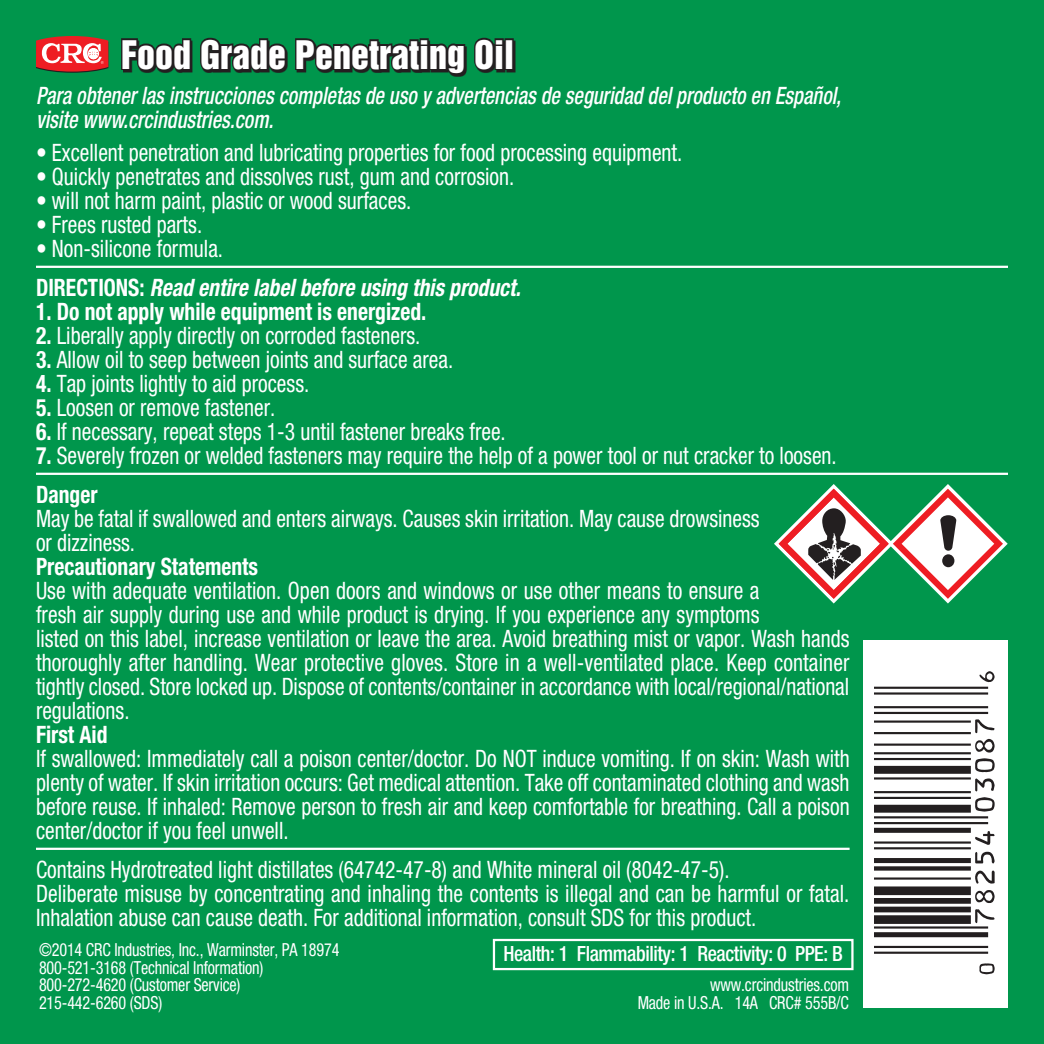
<style>
.page{position:relative;width:1044px;height:1044px;background:#00964c}
.page>*{position:absolute;margin:0;border:0;box-sizing:border-box;transform-origin:0 0}
.t1{font:36px "Helvetica Inserat";color:#fff}
.t2{font:condensed 24px/24px "Helvetica Neue";color:#fff;scale:.9 1}
.t3{font:italic 500 condensed 24px/24px "Helvetica Neue";color:#fff;scale:.85 1}
.t4{font:italic 700 condensed 24px/39px "Helvetica Neue";color:#fff;scale:.9 1}
.t5{font:700 condensed 24px "Helvetica Neue";color:#fff;scale:.9 1}
.t6{font:500 condensed 21px "Helvetica Neue";letter-spacing:-.02em;color:#fff;scale:.95 1}
.t7{font:condensed 18px/17.4px "Helvetica Neue";letter-spacing:-.01em;color:#fff;scale:.9 1}
.s1{font-weight:400;font-style:normal}
.s2{font-style:normal}
.s3{font-weight:700}
</style>
<div class="page">
<hr style="left:36px;top:266px;width:972px;height:2px;background:#fff">
<hr style="left:36px;top:473px;width:972px;height:2px;background:#fff">
<hr style="left:36px;top:848px;width:814px;height:2px;background:#fff">
<svg style="left:774px;top:484px;width:234px;height:120px"></svg>
<div style="left:863px;top:641px;width:144px;height:367px;background:#fff"></div>
<hr style="left:875px;top:952px;width:113px;height:2px;background:#231f20">
<hr style="left:875px;top:946px;width:113px;height:2px;background:#231f20">
<div style="left:875px;top:932px;width:113px;height:5px;background:#231f20"></div>
<hr style="left:875px;top:926px;width:113px;height:3px;background:#231f20">
<div style="left:875px;top:915px;width:96px;height:9px;background:#231f20"></div>
<div style="left:875px;top:907px;width:96px;height:5px;background:#231f20"></div>
<div style="left:875px;top:898px;width:96px;height:6px;background:#231f20"></div>
<div style="left:875px;top:886px;width:96px;height:9px;background:#231f20"></div>
<hr style="left:875px;top:877px;width:96px;height:3px;background:#231f20">
<div style="left:875px;top:866px;width:96px;height:5px;background:#231f20"></div>
<div style="left:875px;top:858px;width:96px;height:5px;background:#231f20"></div>
<hr style="left:875px;top:847px;width:96px;height:2px;background:#231f20">
<hr style="left:875px;top:841px;width:96px;height:3px;background:#231f20">
<div style="left:875px;top:828px;width:96px;height:5px;background:#231f20"></div>
<hr style="left:875px;top:822px;width:113px;height:2px;background:#231f20">
<hr style="left:875px;top:816px;width:113px;height:2px;background:#231f20">
<div style="left:875px;top:805px;width:96px;height:8px;background:#231f20"></div>
<hr style="left:875px;top:797px;width:96px;height:2px;background:#231f20">
<hr style="left:875px;top:791px;width:96px;height:2px;background:#231f20">
<hr style="left:875px;top:777px;width:96px;height:3px;background:#231f20">
<div style="left:875px;top:766px;width:96px;height:8px;background:#231f20"></div>
<hr style="left:875px;top:758px;width:96px;height:2px;background:#231f20">
<hr style="left:875px;top:752px;width:96px;height:2px;background:#231f20">
<hr style="left:875px;top:744px;width:96px;height:2px;background:#231f20">
<hr style="left:875px;top:732px;width:96px;height:2px;background:#231f20">
<hr style="left:875px;top:721px;width:96px;height:2px;background:#231f20">
<hr style="left:875px;top:712px;width:113px;height:2px;background:#231f20">
<hr style="left:875px;top:706px;width:113px;height:2px;background:#231f20">
<hr style="left:875px;top:692px;width:113px;height:3px;background:#231f20">
<hr style="left:875px;top:687px;width:113px;height:2px;background:#231f20">
<svg style="left:979px;top:963px;width:16px;height:11px"></svg>
<svg style="left:975px;top:909px;width:20px;height:14px"></svg>
<svg style="left:975px;top:890px;width:20px;height:13px"></svg>
<svg style="left:975px;top:870px;width:20px;height:14px"></svg>
<svg style="left:975px;top:851px;width:20px;height:12px"></svg>
<svg style="left:975px;top:831px;width:20px;height:14px"></svg>
<svg style="left:975px;top:797px;width:20px;height:15px"></svg>
<svg style="left:975px;top:778px;width:20px;height:13px"></svg>
<svg style="left:975px;top:739px;width:20px;height:33px"></svg>
<svg style="left:975px;top:719px;width:20px;height:14px"></svg>
<svg style="left:979px;top:671px;width:16px;height:11px"></svg>
<div style="left:493px;top:939px;width:361px;height:31px;border:2px solid #fff"></div>
<svg style="left:123px;top:40px;width:393px;height:33px"></svg>
<svg style="left:121px;top:38px;width:72px;height:34px;background:#1c3427"></svg>
<svg style="left:199px;top:37px;width:89px;height:35px"></svg>
<svg style="left:294px;top:38px;width:128px;height:34px"></svg>
<div style="left:420px;top:44px;width:9px;height:26px;border:3px solid #231f20"></div>
<div style="left:420px;top:38px;width:9px;height:7px;border:3px solid #231f20"></div>
<svg style="left:428px;top:42px;width:39px;height:34px"></svg>
<svg style="left:473px;top:37px;width:23px;height:35px"></svg>
<div style="left:495px;top:44px;width:9px;height:26px;border:3px solid #231f20"></div>
<div style="left:495px;top:38px;width:9px;height:7px;border:3px solid #231f20"></div>
<div style="left:505px;top:38px;width:9px;height:32px;border:3px solid #231f20"></div>
<svg style="left:36px;top:36px;width:72px;height:37px;background:#d75b59"></svg>
<h1 class="t1" style="left:121px;top:33px;width:395px">Food Grade Penetrating Oil</h1>
<p class="t3" style="left:36px;top:83px;width:949px">Para obtener las instrucciones completas de uso y advertencias de seguridad del producto en Español, visite www.crcindustries.com.</p>
<p class="t2" style="left:36px;top:140px;width:720px">• Excellent penetration and lubricating properties for food processing equipment.</p>
<p class="t2" style="left:36px;top:164px;width:533px">• Quickly penetrates and dissolves rust, gum and corrosion.</p>
<p class="t2" style="left:36px;top:188px;width:419px">• will not harm paint, plastic or wood surfaces.</p>
<p class="t2" style="left:36px;top:212px;width:186px">• Frees rusted parts.</p>
<p class="t4" style="left:36px;top:229px;width:540px"><span class="s1">• Non-silicone formula.<br></span><span class="s2">DIRECTIONS:</span> Read entire label before using this product.</p>
<p class="t5" style="left:36px;top:297px;width:435px">1. Do not apply while equipment is energized.</p>
<p class="t2" style="left:36px;top:323px;width:429px"><span class="s3">2.</span> Liberally apply directly on corroded fasteners.</p>
<p class="t2" style="left:36px;top:347px;width:465px"><span class="s3">3.</span> Allow oil to seep between joints and surface area.</p>
<p class="t2" style="left:36px;top:371px;width:305px"><span class="s3">4.</span> Tap joints lightly to aid process.</p>
<p class="t2" style="left:36px;top:395px;width:267px"><span class="s3">5.</span> Loosen or remove fastener.</p>
<p class="t2" style="left:36px;top:419px;width:524px"><span class="s3">6.</span> If necessary, repeat steps 1-3 until fastener breaks free.</p>
<p class="t2" style="left:36px;top:436px;width:891px;line-height:39px"><span class="s3">7.</span> Severely frozen or welded fasteners may require the help of a power tool or nut cracker to loosen.<br><span class="s3">Danger</span></p>
<p class="t2" style="left:36px;top:506px;width:806px">May be fatal if swallowed and enters airways. Causes skin irritation. May cause drowsiness or dizziness.</p>
<p class="t5" style="left:36px;top:552px;width:248px">Precautionary Statements</p>
<p class="t2" style="left:36px;top:578px;width:906px">Use with adequate ventilation. Open doors and windows or use other means to ensure a<br>fresh air supply during use and while product is drying. If you experience any symptoms<br>listed on this label, increase ventilation or leave the area. Avoid breathing mist or vapor. Wash hands thoroughly after handling. Wear protective gloves. Store in a well-ventilated place. Keep container tightly closed. Store locked up. Dispose of contents/container in accordance with local/regional/national regulations.</p>
<p class="t5" style="left:36px;top:720px;width:81px">First Aid</p>
<p class="t2" style="left:36px;top:746px;width:906px;text-align:justify">If swallowed: Immediately call a poison center/doctor. Do NOT induce vomiting. If on skin: Wash with plenty of water. If skin irritation occurs: Get medical attention. Take off contaminated clothing and wash before reuse. If inhaled: Remove person to fresh air and keep comfortable for breathing. Call a poison center/doctor if you feel unwell.</p>
<p class="t2" style="left:36px;top:857px;width:905px">Contains Hydrotreated light distillates (64742-47-8) and White mineral oil (8042-47-5).<br>Deliberate misuse by concentrating and inhaling the contents is illegal and can be harmful or fatal.<br>Inhalation abuse can cause death. For additional information, consult SDS for this product.</p>
<p class="t7" style="left:39px;top:941px;width:335px">©2014 CRC Industries, Inc., Warminster, PA 18974<br>800-521-3168 (Technical Information)<br>800-272-4620 (Customer Service)</p>
<p class="t6" style="left:503px;top:941px;width:359px">Health: 1 Flammability: 1 Reactivity: 0 PPE: B</p>
<p class="t7" style="left:710px;top:976px;width:156px">www.crcindustries.com</p>
<p class="t7" style="left:39px;top:994px;width:139px">215-442-6260 (SDS)</p>
<p class="t7" style="left:638px;top:994px;width:236px">Made in U.S.A. 14A CRC# 555B/C</p>
</div>
